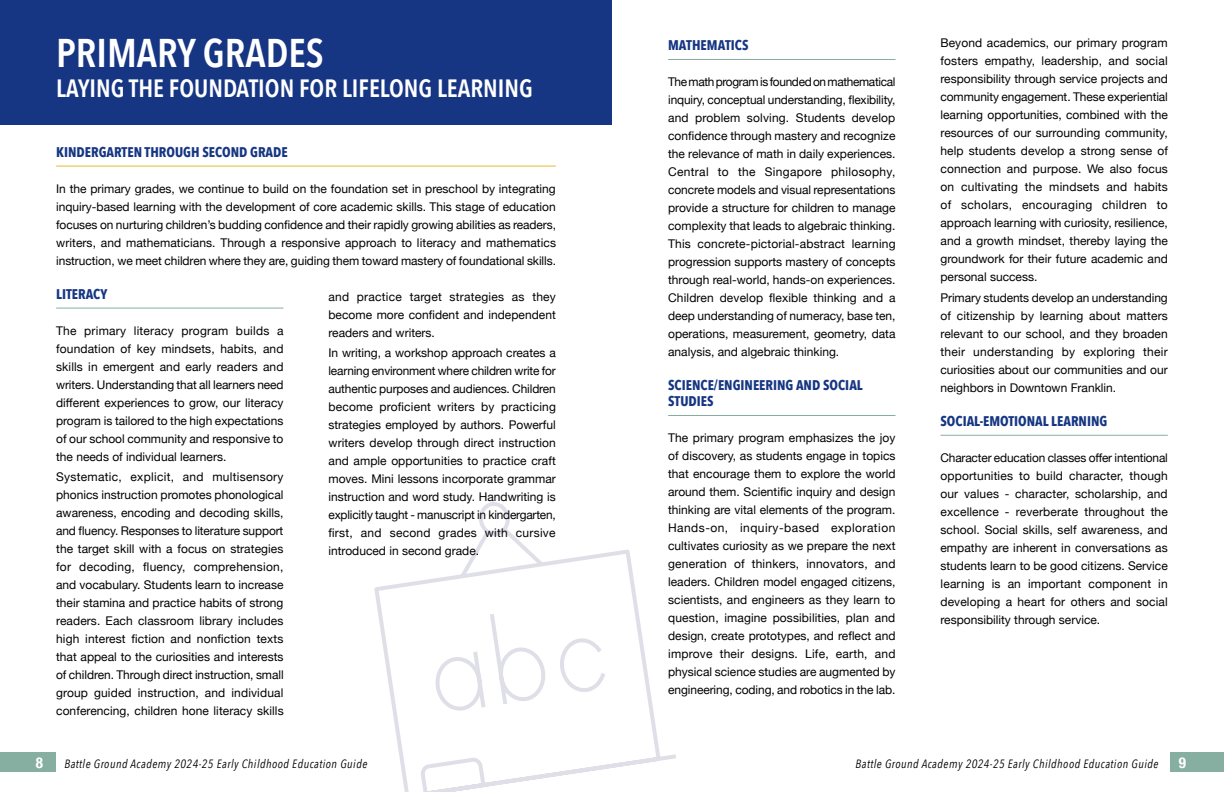
<style>
.page{position:relative;width:1224px;height:792px;background:#fff}
.page>*{position:absolute;margin:0;border:0;box-sizing:border-box;transform-origin:0 0}
.t1{font:600 40px "Avenir Next Condensed";color:#fff}
.t2{font:600 25px "Avenir Next Condensed";color:#fff}
.t3{font:700 condensed 15px "Helvetica Neue";color:#fff}
.t4{font:700 14px/16px "Avenir Next Condensed";color:#163683}
.t5{font:12px/18px "Helvetica Neue";color:#000;text-align:justify}
.t6{font:italic 12px "Avenir Next Condensed";letter-spacing:.04em;color:#000}
</style>
<div class="page">
<div style="left:0;top:752px;width:55px;height:20px;background:#87afa1"></div>
<div style="left:1171px;top:752px;width:53px;height:20px;background:#87afa1"></div>
<div style="left:0;top:0;width:612px;height:124px;background:#163683"></div>
<hr style="left:56px;top:166px;width:500px;height:1px;background:#e8bb31">
<hr style="left:56px;top:308px;width:227px;height:1px;background:#87afa1">
<hr style="left:668px;top:59px;width:227px;height:1px;background:#87afa1">
<hr style="left:668px;top:415px;width:227px;height:1px;background:#87afa1">
<hr style="left:940px;top:435px;width:228px;height:1px;background:#87afa1">
<svg style="left:374px;top:502px;width:302px;height:290px"></svg>
<svg style="left:433px;top:612px;width:175px;height:103px"></svg>
<h1 class="t1" style="left:56px;top:18px;width:269px">PRIMARY GRADES</h1>
<h2 class="t2" style="left:56px;top:67px;width:478px">LAYING THE FOUNDATION FOR LIFELONG LEARNING</h2>
<p class="t4" style="left:56px;top:144px;width:233px">KINDERGARTEN THROUGH SECOND GRADE</p>
<p class="t5" style="left:56px;top:180px;width:501px">In the primary grades, we continue to build on the foundation set in preschool by integrating inquiry-based learning with the development of core academic skills. This stage of education focuses on nurturing children’s budding confidence and their rapidly growing abilities as readers, writers, and mathematicians. Through a responsive approach to literacy and mathematics instruction, we meet children where they are, guiding them toward mastery of foundational skills.</p>
<p class="t4" style="left:56px;top:286px;width:53px">LITERACY</p>
<p class="t5" style="left:56px;top:322px;width:229px">The primary literacy program builds a foundation of key mindsets, habits, and skills in emergent and early readers and writers. Understanding that all learners need different experiences to grow, our literacy program is tailored to the high expectations of our school community and responsive to the needs of individual learners.</p>
<p class="t5" style="left:56px;top:468px;width:229px">Systematic, explicit, and multisensory phonics instruction promotes phonological awareness, encoding and decoding skills, and fluency. Responses to literature support the target skill with a focus on strategies for decoding, fluency, comprehension, and vocabulary. Students learn to increase their stamina and practice habits of strong readers. Each classroom library includes high interest fiction and nonfiction texts that appeal to the curiosities and interests of children. Through direct instruction, small group guided instruction, and individual conferencing, children hone literacy skills</p>
<p class="t5" style="left:328px;top:288px;width:229px">and practice target strategies as they become more confident and independent readers and writers.</p>
<p class="t5" style="left:328px;top:344px;width:229px">In writing, a workshop approach creates a learning environment where children write for authentic purposes and audiences. Children become proficient writers by practicing strategies employed by authors. Powerful writers develop through direct instruction and ample opportunities to practice craft moves. Mini lessons incorporate grammar instruction and word study. Handwriting is explicitly taught - manuscript in kindergarten, first, and second grades with cursive introduced in second grade.</p>
<p class="t4" style="left:668px;top:37px;width:82px">MATHEMATICS</p>
<p class="t5" style="left:668px;top:73px;width:229px">The math program is founded on mathematical inquiry, conceptual understanding, flexibility, and problem solving. Students develop confidence through mastery and recognize the relevance of math in daily experiences.<br>Central to the Singapore philosophy, concrete models and visual representations provide a structure for children to manage complexity that leads to algebraic thinking.<br>This concrete-pictorial-abstract learning progression supports mastery of concepts through real-world, hands-on experiences.<br>Children develop flexible thinking and a deep understanding of numeracy, base ten, operations, measurement, geometry, data analysis, and algebraic thinking.</p>
<p class="t4" style="left:668px;top:377px;width:196px">SCIENCE/ENGINEERING AND SOCIAL<br>STUDIES</p>
<p class="t5" style="left:668px;top:429px;width:229px">The primary program emphasizes the joy of discovery, as students engage in topics that encourage them to explore the world around them. Scientific inquiry and design thinking are vital elements of the program.<br>Hands-on, inquiry-based exploration cultivates curiosity as we prepare the next generation of thinkers, innovators, and leaders. Children model engaged citizens, scientists, and engineers as they learn to question, imagine possibilities, plan and design, create prototypes, and reflect and improve their designs. Life, earth, and physical science studies are augmented by engineering, coding, and robotics in the lab.</p>
<p class="t5" style="left:940px;top:35px;width:229px">Beyond academics, our primary program fosters empathy, leadership, and social responsibility through service projects and community engagement. These experiential learning opportunities, combined with the resources of our surrounding community, help students develop a strong sense of connection and purpose. We also focus on cultivating the mindsets and habits of scholars, encouraging children to approach learning with curiosity, resilience, and a growth mindset, thereby laying the groundwork for their future academic and personal success.</p>
<p class="t5" style="left:940px;top:289px;width:229px">Primary students develop an understanding of citizenship by learning about matters relevant to our school, and they broaden their understanding by exploring their curiosities about our communities and our neighbors in Downtown Franklin.</p>
<p class="t4" style="left:940px;top:413px;width:168px">SOCIAL-EMOTIONAL LEARNING</p>
<p class="t5" style="left:940px;top:449px;width:229px">Character education classes offer intentional opportunities to build character, though our values - character, scholarship, and excellence - reverberate throughout the school. Social skills, self awareness, and empathy are inherent in conversations as students learn to be good citizens. Service learning is an important component in developing a heart for others and social responsibility through service.</p>
<p class="t3" style="left:36px;top:750px;width:9px">8</p>
<p class="t6" style="left:64px;top:757px;width:304px">Battle Ground Academy 2024-25 Early Childhood Education Guide</p>
<p class="t6" style="left:856px;top:757px;width:304px">Battle Ground Academy 2024-25 Early Childhood Education Guide</p>
<p class="t3" style="left:1179px;top:750px;width:9px">9</p>
</div>
